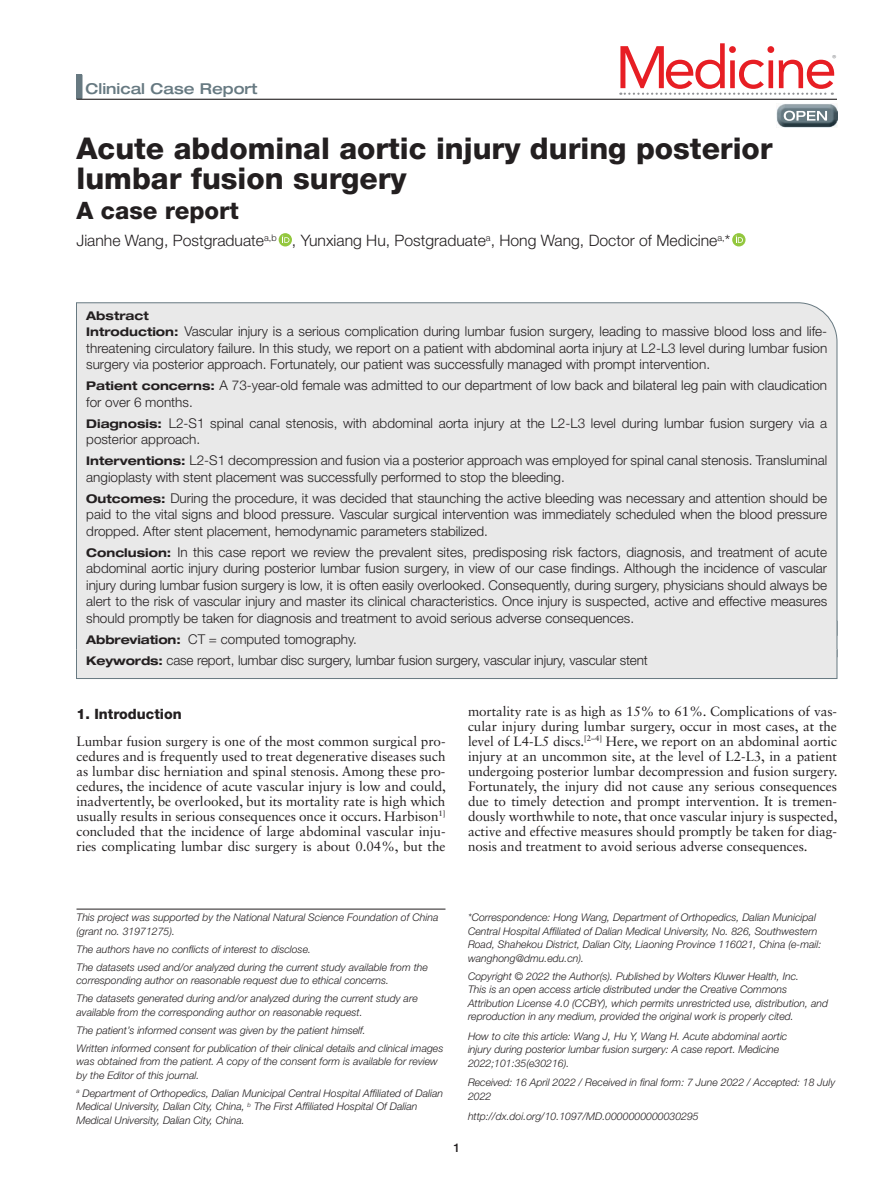
<style>
.page{position:relative;width:891px;height:1188px;background:#fff}
.page>*{position:absolute;margin:0;border:0;box-sizing:border-box;transform-origin:0 0}
.t1{font:59.4px "Avenir";letter-spacing:-.06em;color:#e71e24}
.t2{font:800 30px/30px "Helvetica Neue LT Std";color:#231f20}
.t3{font:800 24px "Helvetica Neue LT Std";color:#231f20}
.t4{font:300 15.75px "Helvetica Neue LT Std";color:#231f20}
.t5{font:500 expanded 15px "Helvetica Neue LT Std";color:#667981}
.t6{font:800 14.25px "Helvetica Neue LT Std";color:#231f20}
.t7{font:300 13.5px/16.5px "Helvetica Neue LT Std";color:#231f20}
.t8{font:13.5px/15px "Sabon LT Std";letter-spacing:-.005em;color:#231f20;text-align:justify}
.t9{font:700 expanded 12px "Helvetica Neue LT Std";color:#231f20}
.t10{font:500 12px "Helvetica Neue LT Std";color:#231f20}
.t11{font:italic 300 10.5px/13.5px "Helvetica Neue LT Std";color:#231f20}
.t12{font:500 10.35px "Akzidenz Grotesk BE";color:#909295}
.s1{font-weight:700;font-stretch:expanded;font-size:12px}
</style>
<div class="page">
<div style="left:76px;top:74px;width:6px;height:25px;background:#677981"></div>
<hr style="left:76px;top:99px;width:761px;height:1px;background:#231f20">
<img style="left:776px;top:104px;width:61px;height:24px">
<svg style="left:784px;top:111px;width:43px;height:10px"></svg>
<svg style="left:620px;top:93px;width:213px;height:2px"></svg>
<div style="left:76px;top:302px;width:762px;height:335px;background:#e9e9e9"></div>
<div style="left:76px;top:621px;width:761px;height:37px;background:#e9e9e9"></div>
<div style="left:76px;top:649px;width:761px;height:30px;background:#e9e9e9"></div>
<div style="left:76px;top:649px;width:761px;height:30px;border:1px solid #677981"></div>
<div style="left:279px;top:233px;width:13px;height:13px;background:#93c73e;border-radius:50%"></div>
<svg style="left:282px;top:236px;width:7px;height:7px"></svg>
<svg style="left:732px;top:233px;width:13px;height:13px"></svg>
<svg style="left:736px;top:236px;width:7px;height:7px"></svg>
<hr style="left:76px;top:909px;width:370px;height:1px;background:#231f20">
<p class="t5" style="left:86px;top:80px;width:174px">Clinical Case Report</p>
<h1 class="t1" style="left:615px;top:33px;width:223px">Medicine</h1>
<p class="t12" style="left:832px;top:52px;width:6px">®</p>
<h2 class="t2" style="left:76px;top:134px;width:698px">Acute abdominal aortic injury during posterior lumbar fusion surgery</h2>
<h3 class="t3" style="left:76px;top:197px;width:164px">A case report</h3>
<p class="t4" style="left:76px;top:231px;width:655px">Jianhe Wang, Postgraduate<sup>a,b</sup> , Yunxiang Hu, Postgraduate<sup>a</sup>, Hong Wang, Doctor of Medicine<sup>a,</sup>*</p>
<p class="t9" style="left:86px;top:308px;width:64px">Abstract</p>
<p class="t7" style="left:86px;top:323px;width:743px;text-align:justify"><span class="s1">Introduction:</span> Vascular injury is a serious complication during lumbar fusion surgery, leading to massive blood loss and life&shy;threatening circulatory failure. In this study, we report on a patient with abdominal aorta injury at L2-L3 level during lumbar fusion surgery via posterior approach. Fortunately, our patient was successfully managed with prompt intervention.</p>
<p class="t7" style="left:86px;top:377px;width:742px"><span class="s1">Patient concerns:</span> A 73-year-old female was admitted to our department of low back and bilateral leg pain with claudication for over 6 months.</p>
<p class="t7" style="left:86px;top:415px;width:742px"><span class="s1">Diagnosis:</span> L2-S1 spinal canal stenosis, with abdominal aorta injury at the L2-L3 level during lumbar fusion surgery via a posterior approach.</p>
<p class="t7" style="left:86px;top:452px;width:742px"><span class="s1">Interventions:</span> L2-S1 decompression and fusion via a posterior approach was employed for spinal canal stenosis. Transluminal angioplasty with stent placement was successfully performed to stop the bleeding.</p>
<p class="t7" style="left:86px;top:490px;width:743px;text-align:justify"><span class="s1">Outcomes:</span> During the procedure, it was decided that staunching the active bleeding was necessary and attention should be paid to the vital signs and blood pressure. Vascular surgical intervention was immediately scheduled when the blood pressure dropped. After stent placement, hemodynamic parameters stabilized.</p>
<p class="t7" style="left:86px;top:544px;width:743px;text-align:justify"><span class="s1">Conclusion:</span> In this case report we review the prevalent sites, predisposing risk factors, diagnosis, and treatment of acute abdominal aortic injury during posterior lumbar fusion surgery, in view of our case findings. Although the incidence of vascular injury during lumbar fusion surgery is low, it is often easily overlooked. Consequently, during surgery, physicians should always be alert to the risk of vascular injury and master its clinical characteristics. Once injury is suspected, active and effective measures should promptly be taken for diagnosis and treatment to avoid serious adverse consequences.</p>
<p class="t7" style="left:86px;top:628px;width:563px;line-height:21px"><span class="s1">Abbreviation:</span> CT = computed tomography.<br><span class="s1">Keywords:</span> case report, lumbar disc surgery, lumbar fusion surgery, vascular injury, vascular stent</p>
<p class="t6" style="left:76px;top:705px;width:107px">1. Introduction</p>
<p class="t8" style="left:76px;top:734px;width:371px">Lumbar fusion surgery is one of the most common surgical pro&shy;cedures and is frequently used to treat degenerative diseases such as lumbar disc herniation and spinal stenosis. Among these pro&shy;cedures, the incidence of acute vascular injury is low and could, inadvertently, be overlooked, but its mortality rate is high which usually results in serious consequences once it occurs. Harbison<sup>1] </sup>concluded that the incidence of large abdominal vascular inju&shy;ries complicating lumbar disc surgery is about 0.04%, but the</p>
<p class="t8" style="left:468px;top:704px;width:371px">mortality rate is as high as 15% to 61%. Complications of vas&shy;cular injury during lumbar surgery, occur in most cases, at the level of L4-L5 discs.<sup>[2–4]</sup> Here, we report on an abdominal aortic injury at an uncommon site, at the level of L2-L3, in a patient undergoing posterior lumbar decompression and fusion surgery.<br>Fortunately, the injury did not cause any serious consequences due to timely detection and prompt intervention. It is tremen&shy;dously worthwhile to note, that once vascular injury is suspected, active and effective measures should promptly be taken for diag&shy;nosis and treatment to avoid serious adverse consequences.</p>
<p class="t11" style="left:76px;top:911px;width:363px">This project was supported by the National Natural Science Foundation of China (grant no. 31971275).</p>
<p class="t11" style="left:76px;top:940px;width:353px;line-height:18px">The authors have no conflicts of interest to disclose.<br>The datasets used and/or analyzed during the current study available from the</p>
<p class="t11" style="left:76px;top:972px;width:343px;line-height:18px">corresponding author on reasonable request due to ethical concerns.<br>The datasets generated during and/or analyzed during the current study are</p>
<p class="t11" style="left:76px;top:1003px;width:368px;line-height:18px">available from the corresponding author on reasonable request.<br>The patient’s informed consent was given by the patient himself.<br>Written informed consent for publication of their clinical details and clinical images</p>
<p class="t11" style="left:76px;top:1055px;width:363px">was obtained from the patient. A copy of the consent form is available for review by the Editor of this journal.</p>
<p class="t11" style="left:76px;top:1086px;width:368px"><sup>a</sup> Department of Orthopedics, Dalian Municipal Central Hospital Affiliated of Dalian<br>Medical University, Dalian City, China, <sup>b</sup> The First Affiliated Hospital Of Dalian<br>Medical University, Dalian City, China.</p>
<p class="t10" style="left:453px;top:1140px;width:8px">1</p>
<p class="t11" style="left:468px;top:911px;width:355px">*Correspondence: Hong Wang, Department of Orthopedics, Dalian Municipal Central Hospital Affiliated of Dalian Medical University, No. 826, Southwestern Road, Shahekou District, Dalian City, Liaoning Province 116021, China (e-mail: wanghong@dmu.edu.cn).</p>
<p class="t11" style="left:468px;top:969px;width:362px">Copyright © 2022 the Author(s). Published by Wolters Kluwer Health, Inc.<br>This is an open access article distributed under the Creative Commons Attribution License 4.0 (CCBY), which permits unrestricted use, distribution, and reproduction in any medium, provided the original work is properly cited.</p>
<p class="t11" style="left:468px;top:1029px;width:321px">How to cite this article: Wang J, Hu Y, Wang H. Acute abdominal aortic injury during posterior lumbar fusion surgery: A case report. Medicine<br>2022;101:35(e30216).</p>
<p class="t11" style="left:468px;top:1076px;width:369px">Received: 16 April 2022 / Received in final form: 7 June 2022 / Accepted: 18 July<br>2022</p>
<p class="t11" style="left:468px;top:1109px;width:232px">http://dx.doi.org/10.1097/MD.0000000000030295</p>
</div>
